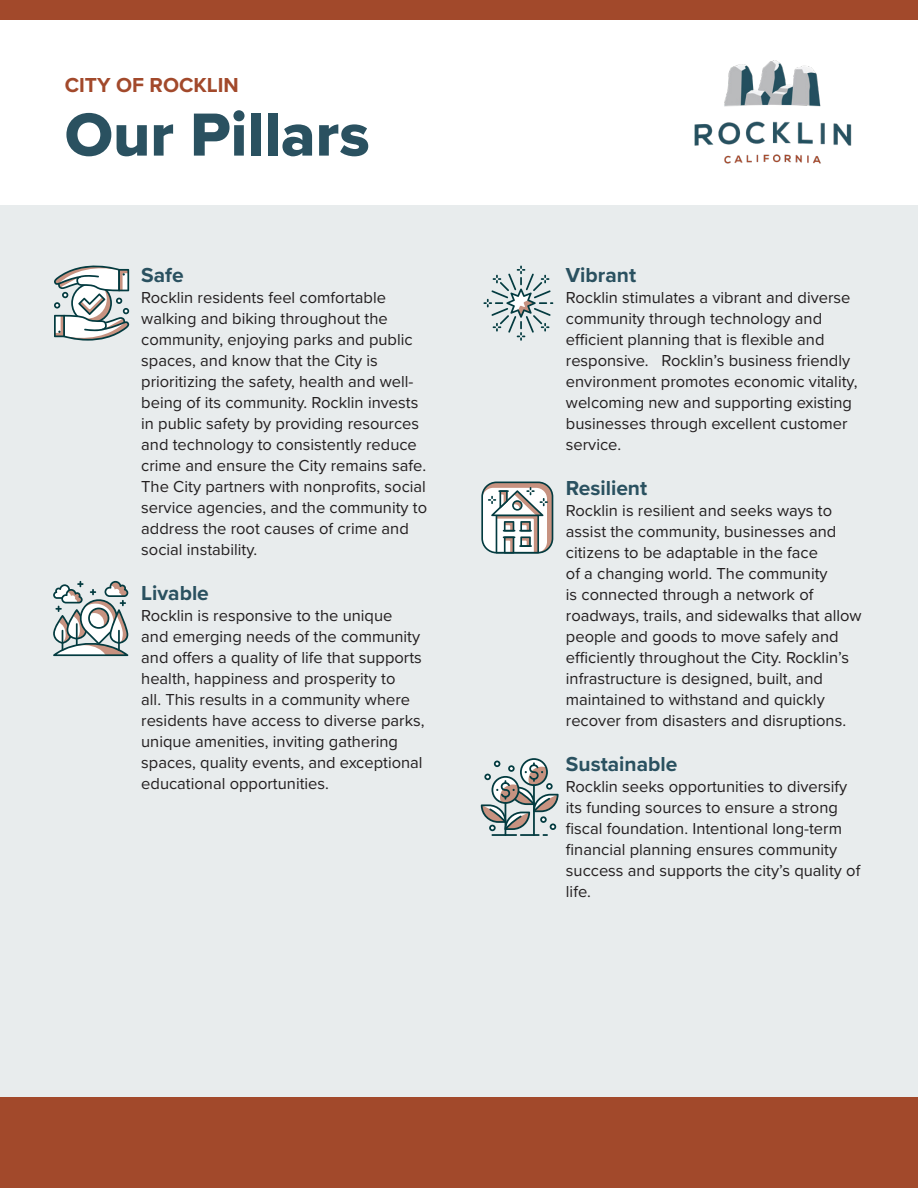
<style>
.page{position:relative;width:918px;height:1188px;background:#fff}
.page>*{position:absolute;margin:0;border:0;box-sizing:border-box;transform-origin:0 0}
.t1{font:63px "Proxima Nova Extrabld";color:#2a5160}
.t2{font:700 21px "Proxima Nova";color:#2a5160}
.t3{font:700 21px "Proxima Nova";color:#a2492b}
.t4{font:16.5px/21px "Proxima Nova";color:#231f20}
</style>
<div class="page">
<div style="left:0;top:205px;width:918px;height:892px;background:#e8eced"></div>
<img style="left:694px;top:60px;width:158px;height:104px">
<div style="left:0;top:1097px;width:918px;height:91px;background:#a2492b"></div>
<svg style="left:54px;top:265px;width:76px;height:76px"></svg>
<svg style="left:53px;top:581px;width:75px;height:75px"></svg>
<svg style="left:483px;top:266px;width:70px;height:75px"></svg>
<div style="left:0;top:0;width:918px;height:19px;background:#a2492b"></div>
<svg style="left:481px;top:758px;width:78px;height:78px"></svg>
<svg style="left:481px;top:482px;width:72px;height:72px;background:#babcb9"></svg>
<p class="t3" style="left:65px;top:70px;width:176px">CITY OF ROCKLIN</p>
<p class="t1" style="left:65px;top:88px;width:306px">Our Pillars</p>
<p class="t2" style="left:141px;top:259px;width:44px">Safe</p>
<p class="t4" style="left:141px;top:286px;width:288px">Rocklin residents feel comfortable walking and biking throughout the community, enjoying parks and public spaces, and know that the City is prioritizing the safety, health and well&shy;being of its community. Rocklin invests in public safety by providing resources and technology to consistently reduce crime and ensure the City remains safe.<br>The City partners with nonprofits, social service agencies, and the community to address the root causes of crime and social instability.</p>
<p class="t2" style="left:141px;top:577px;width:69px">Livable</p>
<p class="t4" style="left:141px;top:604px;width:285px">Rocklin is responsive to the unique<br>and emerging needs of the community and offers a quality of life that supports health, happiness and prosperity to<br>all. This results in a community where residents have access to diverse parks, unique amenities, inviting gathering spaces, quality events, and exceptional educational opportunities.</p>
<p class="t2" style="left:566px;top:259px;width:72px">Vibrant</p>
<p class="t4" style="left:566px;top:286px;width:293px">Rocklin stimulates a vibrant and diverse community through technology and efficient planning that is flexible and responsive. Rocklin’s business friendly environment promotes economic vitality, welcoming new and supporting existing businesses through excellent customer service.</p>
<p class="t2" style="left:566px;top:472px;width:83px">Resilient</p>
<p class="t4" style="left:566px;top:499px;width:297px">Rocklin is resilient and seeks ways to assist the community, businesses and citizens to be adaptable in the face<br>of a changing world. The community<br>is connected through a network of roadways, trails, and sidewalks that allow people and goods to move safely and efficiently throughout the City. Rocklin’s infrastructure is designed, built, and maintained to withstand and quickly recover from disasters and disruptions.</p>
<p class="t2" style="left:566px;top:748px;width:113px">Sustainable</p>
<p class="t4" style="left:566px;top:775px;width:296px">Rocklin seeks opportunities to diversify its funding sources to ensure a strong fiscal foundation. Intentional long-term financial planning ensures community success and supports the city’s quality of life.</p>
</div>
